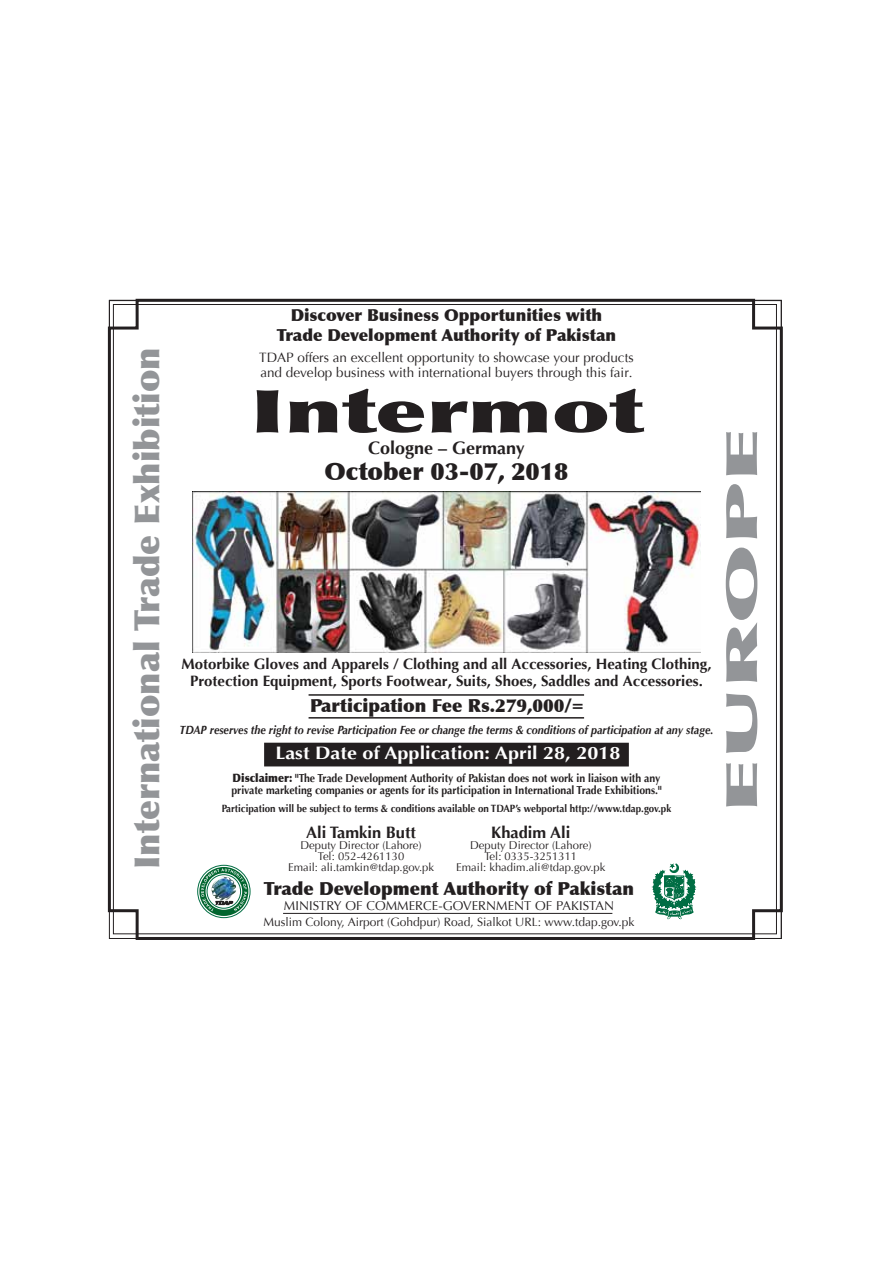
<style>
.page{position:relative;width:893px;height:1263px;background:#fff}
.page>*{position:absolute;margin:0;border:0;box-sizing:border-box;transform-origin:0 0}
.t1{font:900 59.4px "Optima";color:#231f20;scale:1.5 1}
.t2{font:900 43.35px "Optima";color:#939598;scale:2.05 1}
.t3{font:900 34.65px "Optima";color:#939598}
.t4{font:900 24px "Optima";color:#231f20}
.t5{font:900 18px "Optima";color:#231f20}
.t6{font:700 18px "Optima";color:#fff;scale:1.1 1}
.t7{font:700 18px "Optima";color:#231f20}
.t8{font:900 16.5px/19.8px "Optima";color:#231f20;text-align:center}
.t9{font:700 16.5px "Optima";color:#231f20}
.t10{font:700 15px/16.5px "Optima";color:#231f20;text-align:center}
.t11{font:13.5px/15px "Optima";color:#231f20}
.t12{font:12.75px "Optima";letter-spacing:.005em;color:#231f20}
.t13{font:italic 700 12px "Optima";color:#231f20;scale:.9 1}
.t14{font:12px "Optima";color:#231f20}
.t15{font:700 11.55px/12px "Optima";color:#231f20;scale:.91 1}
.t16{font:11.25px/11.2px "Optima";color:#231f20;text-align:center}
.t17{font:700 10.5px "Optima";color:#231f20;scale:.93 1}
.s1{font-weight:900}
</style>
<div class="page">
<svg style="left:107px;top:298px;width:676px;height:642px"></svg>
<div style="left:109px;top:300px;width:28px;height:28px;border:1px solid #231f20"></div>
<div style="left:753px;top:300px;width:28px;height:28px;border:1px solid #231f20"></div>
<hr style="left:283px;top:913px;width:329px;height:1px;background:#231f20">
<hr style="left:309px;top:717px;width:275px;height:1px;background:#231f20">
<hr style="left:309px;top:694px;width:275px;height:2px;background:#231f20">
<div style="left:197px;top:865px;width:53px;height:53px;border:1px solid #006d43;border-radius:50%"></div>
<svg style="left:199px;top:867px;width:49px;height:49px"></svg>
<img style="left:211px;top:876px;width:26px;height:25px">
<svg style="left:642px;top:852px;width:65px;height:88px"></svg>
<div style="left:265px;top:743px;width:363px;height:23px;background:#231f20"></div>
<img style="left:192px;top:491px;width:508px;height:162px">
<h3 class="t3" style="left:126px;top:869px;width:523px;rotate:-90deg">International Trade Exhibition</h3>
<h3 class="t8" style="left:277px;top:306px;width:341px">Discover Business Opportunities with<br>Trade Development Authority of Pakistan</h3>
<p class="t11" style="left:259px;top:350px;width:376px">TDAP offers an excellent opportunity to showcase your products and develop business with international buyers through this fair.</p>
<h1 class="t1" style="left:250px;top:376px;width:263px">Intermot</h1>
<h3 class="t7" style="left:368px;top:437px;width:158px">Cologne – Germany</h3>
<h3 class="t4" style="left:325px;top:457px;width:245px">October 03-07, 2018</h3>
<p class="t10" style="left:181px;top:656px;width:532px">Motorbike Gloves and Apparels / Clothing and all Accessories, Heating Clothing,<br>Protection Equipment, Sports Footwear, Suits, Shoes, Saddles and Accessories.</p>
<h3 class="t5" style="left:310px;top:694px;width:275px">Participation Fee Rs.279,000/=</h3>
<p class="t13" style="left:180px;top:723px;width:595px">TDAP reserves the right to revise Participation Fee or change the terms &amp; conditions of participation at any stage.</p>
<h3 class="t6" style="left:275px;top:743px;width:315px">Last Date of Application: April 28, 2018</h3>
<p class="t15" style="left:231px;top:772px;width:474px"><span class="s1">Disclaimer:</span> "The Trade Development Authority of Pakistan does not work in liaison with any private marketing companies or agents for its participation in International Trade Exhibitions."</p>
<p class="t17" style="left:222px;top:803px;width:485px">Participation will be subject to terms &amp; conditions available on TDAP’s webportal http://www.tdap.gov.pk</p>
<h3 class="t9" style="left:306px;top:823px;width:111px">Ali Tamkin Butt</h3>
<p class="t16" style="left:288px;top:839px;width:148px">Deputy Director (Lahore)<br>Tel: 052-4261130<br>Email: ali.tamkin@tdap.gov.pk</p>
<h3 class="t9" style="left:491px;top:823px;width:81px">Khadim Ali</h3>
<p class="t16" style="left:456px;top:839px;width:151px">Deputy Director (Lahore)<br>Tel: 0335-3251311<br>Email: khadim.ali@tdap.gov.pk</p>
<h3 class="t5" style="left:264px;top:877px;width:372px">Trade Development Authority of Pakistan</h3>
<p class="t12" style="left:284px;top:898px;width:332px">MINISTRY OF COMMERCE-GOVERNMENT OF PAKISTAN</p>
<p class="t14" style="left:264px;top:915px;width:372px">Muslim Colony, Airport (Gohdpur) Road, Sialkot URL: www.tdap.gov.pk</p>
<h2 class="t2" style="left:715px;top:813px;width:189px;rotate:-90deg">EUROPE</h2>
</div>
